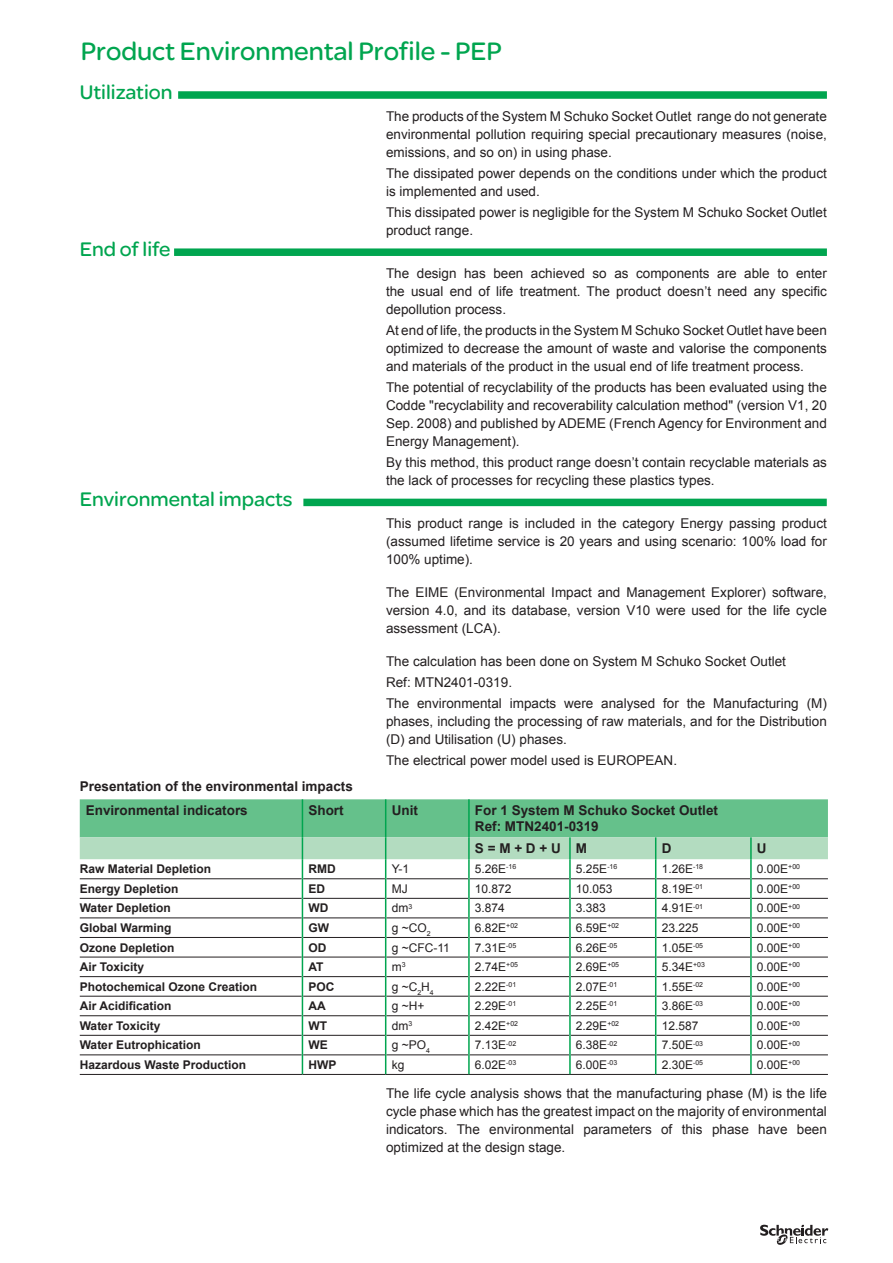
<style>
.page{position:relative;width:893px;height:1263px;background:#fff}
.page>*{position:absolute;margin:0;border:0;box-sizing:border-box;transform-origin:0 0}
.t1{font:27px "SE Optimist";color:#00a54f}
.Section_heading_gree{font:21px "SE Optimist";color:#00a54f}
.Text{font:13.5px/18px "Arial";color:#231f20;text-align:justify}
.Table_headline{font:700 13.5px "Arial";color:#231f20}
.Table_text{font:12px "Arial";color:#231f20}
.Table_title__8{font:700 12px "Arial";color:#231f20}
</style>
<div class="page">
<svg style="left:760px;top:1225px;width:68px;height:20px"></svg>
<div style="left:178px;top:91px;width:649px;height:8px;background:#00a54f"></div>
<div style="left:174px;top:248px;width:653px;height:8px;background:#00a54f"></div>
<div style="left:303px;top:499px;width:524px;height:7px;background:#00a54f"></div>
<hr style="left:80px;top:1074px;width:222px;height:1px;background:#231f20">
<hr style="left:302px;top:1074px;width:84px;height:1px;background:#231f20">
<hr style="left:386px;top:1074px;width:83px;height:1px;background:#231f20">
<hr style="left:469px;top:1074px;width:101px;height:1px;background:#231f20">
<hr style="left:570px;top:1074px;width:86px;height:1px;background:#231f20">
<hr style="left:656px;top:1074px;width:95px;height:1px;background:#231f20">
<hr style="left:751px;top:1074px;width:77px;height:1px;background:#231f20">
<svg style="left:80px;top:799px;width:748px;height:275px"></svg>
<p class="t1" style="left:81px;top:32px;width:423px">Product Environmental Profile - PEP</p>
<p class="Section_heading_gree" style="left:80px;top:77px;width:94px">Utilization</p>
<p class="Text" style="left:386px;top:107px;width:442px">The products of the System M Schuko Socket Outlet range do not generate environmental pollution requiring special precautionary measures (noise, emissions, and so on) in using phase.</p>
<p class="Text" style="left:386px;top:164px;width:442px">The dissipated power depends on the conditions under which the product is implemented and used.</p>
<p class="Text" style="left:386px;top:203px;width:442px">This dissipated power is negligible for the System M Schuko Socket Outlet product range.</p>
<p class="Section_heading_gree" style="left:80px;top:234px;width:92px">End of life</p>
<p class="Text" style="left:386px;top:265px;width:442px">The design has been achieved so as components are able to enter the usual end of life treatment. The product doesn’t need any specific depollution process.</p>
<p class="Text" style="left:386px;top:322px;width:442px">At end of life, the products in the System M Schuko Socket Outlet have been optimized to decrease the amount of waste and valorise the components and materials of the product in the usual end of life treatment process.</p>
<p class="Text" style="left:386px;top:379px;width:442px">The potential of recyclability of the products has been evaluated using the Codde "recyclability and recoverability calculation method" (version V1, 20<br>Sep. 2008) and published by ADEME (French Agency for Environment and Energy Management).</p>
<p class="Text" style="left:386px;top:454px;width:442px">By this method, this product range doesn’t contain recyclable materials as the lack of processes for recycling these plastics types.</p>
<p class="Section_heading_gree" style="left:80px;top:485px;width:214px">Environmental impacts</p>
<p class="Text" style="left:386px;top:515px;width:442px">This product range is included in the category Energy passing product (assumed lifetime service is 20 years and using scenario: 100% load for 100% uptime).</p>
<p class="Text" style="left:386px;top:584px;width:442px">The EIME (Environmental Impact and Management Explorer) software, version 4.0, and its database, version V10 were used for the life cycle assessment (LCA).</p>
<p class="Text" style="left:386px;top:653px;width:401px">The calculation has been done on System M Schuko Socket Outlet</p>
<p class="Text" style="left:386px;top:674px;width:128px">Ref: MTN2401-0319.</p>
<p class="Text" style="left:386px;top:695px;width:442px">The environmental impacts were analysed for the Manufacturing (M) phases, including the processing of raw materials, and for the Distribution (D) and Utilisation (U) phases.</p>
<p class="Text" style="left:386px;top:752px;width:293px">The electrical power model used is EUROPEAN.</p>
<p class="Table_headline" style="left:80px;top:777px;width:275px">Presentation of the environmental impacts</p>
<p class="Table_headline" style="left:86px;top:801px;width:164px">Environmental indicators</p>
<p class="Table_headline" style="left:308px;top:801px;width:37px">Short</p>
<p class="Table_headline" style="left:392px;top:801px;width:28px">Unit</p>
<p class="Table_headline" style="left:475px;top:801px;width:245px">For 1 System M Schuko Socket Outlet</p>
<p class="Table_headline" style="left:475px;top:818px;width:125px">Ref: MTN2401-0319</p>
<p class="Table_headline" style="left:475px;top:839px;width:87px">S = M + D + U</p>
<p class="Table_headline" style="left:576px;top:839px;width:13px">M</p>
<p class="Table_headline" style="left:662px;top:839px;width:11px">D</p>
<p class="Table_headline" style="left:757px;top:839px;width:11px">U</p>
<p class="Table_title__8" style="left:80px;top:861px;width:133px">Raw Material Depletion</p>
<p class="Table_title__8" style="left:308px;top:861px;width:29px">RMD</p>
<p class="Table_text" style="left:392px;top:861px;width:19px">Y-1</p>
<p class="Table_text" style="left:475px;top:861px;width:43px">5.26E<sup>-16</sup></p>
<p class="Table_text" style="left:576px;top:861px;width:43px">5.25E<sup>-16</sup></p>
<p class="Table_text" style="left:662px;top:861px;width:43px">1.26E<sup>-18</sup></p>
<p class="Table_text" style="left:757px;top:861px;width:45px">0.00E<sup>+00</sup></p>
<p class="Table_title__8" style="left:80px;top:881px;width:100px">Energy Depletion</p>
<p class="Table_title__8" style="left:308px;top:881px;width:18px">ED</p>
<p class="Table_text" style="left:392px;top:881px;width:17px">MJ</p>
<p class="Table_text" style="left:475px;top:881px;width:38px">10.872</p>
<p class="Table_text" style="left:576px;top:881px;width:38px">10.053</p>
<p class="Table_text" style="left:662px;top:881px;width:43px">8.19E<sup>-01</sup></p>
<p class="Table_text" style="left:757px;top:881px;width:45px">0.00E<sup>+00</sup></p>
<p class="Table_title__8" style="left:80px;top:900px;width:92px">Water Depletion</p>
<p class="Table_title__8" style="left:308px;top:900px;width:21px">WD</p>
<p class="Table_text" style="left:392px;top:900px;width:22px">dm<sup>3</sup></p>
<p class="Table_text" style="left:475px;top:900px;width:32px">3.874</p>
<p class="Table_text" style="left:576px;top:900px;width:32px">3.383</p>
<p class="Table_text" style="left:662px;top:900px;width:43px">4.91E<sup>-01</sup></p>
<p class="Table_text" style="left:757px;top:900px;width:45px">0.00E<sup>+00</sup></p>
<p class="Table_title__8" style="left:80px;top:920px;width:93px">Global Warming</p>
<p class="Table_title__8" style="left:308px;top:920px;width:22px">GW</p>
<p class="Table_text" style="left:392px;top:920px;width:40px">g ~CO<sub>2</sub></p>
<p class="Table_text" style="left:475px;top:920px;width:45px">6.82E<sup>+02</sup></p>
<p class="Table_text" style="left:576px;top:920px;width:45px">6.59E<sup>+02</sup></p>
<p class="Table_text" style="left:662px;top:920px;width:38px">23.225</p>
<p class="Table_text" style="left:757px;top:920px;width:45px">0.00E<sup>+00</sup></p>
<p class="Table_title__8" style="left:80px;top:939px;width:96px">Ozone Depletion</p>
<p class="Table_title__8" style="left:308px;top:939px;width:19px">OD</p>
<p class="Table_text" style="left:392px;top:939px;width:60px">g ~CFC-11</p>
<p class="Table_text" style="left:475px;top:939px;width:43px">7.31E<sup>-05</sup></p>
<p class="Table_text" style="left:576px;top:939px;width:43px">6.26E<sup>-05</sup></p>
<p class="Table_text" style="left:662px;top:939px;width:43px">1.05E<sup>-05</sup></p>
<p class="Table_text" style="left:757px;top:939px;width:45px">0.00E<sup>+00</sup></p>
<p class="Table_title__8" style="left:80px;top:959px;width:66px">Air Toxicity</p>
<p class="Table_title__8" style="left:308px;top:959px;width:17px">AT</p>
<p class="Table_text" style="left:392px;top:959px;width:15px">m<sup>3</sup></p>
<p class="Table_text" style="left:475px;top:959px;width:45px">2.74E<sup>+05</sup></p>
<p class="Table_text" style="left:576px;top:959px;width:45px">2.69E<sup>+05</sup></p>
<p class="Table_text" style="left:662px;top:959px;width:45px">5.34E<sup>+03</sup></p>
<p class="Table_text" style="left:757px;top:959px;width:45px">0.00E<sup>+00</sup></p>
<p class="Table_title__8" style="left:80px;top:979px;width:179px">Photochemical Ozone Creation</p>
<p class="Table_title__8" style="left:308px;top:979px;width:28px">POC</p>
<p class="Table_text" style="left:392px;top:979px;width:44px">g ~C<sub>2</sub>H<sub>4</sub></p>
<p class="Table_text" style="left:475px;top:979px;width:43px">2.22E<sup>-01</sup></p>
<p class="Table_text" style="left:576px;top:979px;width:43px">2.07E<sup>-01</sup></p>
<p class="Table_text" style="left:662px;top:979px;width:43px">1.55E<sup>-02</sup></p>
<p class="Table_text" style="left:757px;top:979px;width:45px">0.00E<sup>+00</sup></p>
<p class="Table_title__8" style="left:80px;top:998px;width:93px">Air Acidification</p>
<p class="Table_title__8" style="left:308px;top:998px;width:19px">AA</p>
<p class="Table_text" style="left:392px;top:998px;width:34px">g ~H+</p>
<p class="Table_text" style="left:475px;top:998px;width:43px">2.29E<sup>-01</sup></p>
<p class="Table_text" style="left:576px;top:998px;width:43px">2.25E<sup>-01</sup></p>
<p class="Table_text" style="left:662px;top:998px;width:43px">3.86E<sup>-03</sup></p>
<p class="Table_text" style="left:757px;top:998px;width:45px">0.00E<sup>+00</sup></p>
<p class="Table_title__8" style="left:80px;top:1018px;width:82px">Water Toxicity</p>
<p class="Table_title__8" style="left:308px;top:1018px;width:20px">WT</p>
<p class="Table_text" style="left:392px;top:1018px;width:22px">dm<sup>3</sup></p>
<p class="Table_text" style="left:475px;top:1018px;width:45px">2.42E<sup>+02</sup></p>
<p class="Table_text" style="left:576px;top:1018px;width:45px">2.29E<sup>+02</sup></p>
<p class="Table_text" style="left:662px;top:1018px;width:38px">12.587</p>
<p class="Table_text" style="left:757px;top:1018px;width:45px">0.00E<sup>+00</sup></p>
<p class="Table_title__8" style="left:80px;top:1037px;width:122px">Water Eutrophication</p>
<p class="Table_title__8" style="left:308px;top:1037px;width:21px">WE</p>
<p class="Table_text" style="left:392px;top:1037px;width:40px">g ~PO<sub>4</sub></p>
<p class="Table_text" style="left:475px;top:1037px;width:43px">7.13E<sup>-02</sup></p>
<p class="Table_text" style="left:576px;top:1037px;width:43px">6.38E<sup>-02</sup></p>
<p class="Table_text" style="left:662px;top:1037px;width:43px">7.50E<sup>-03</sup></p>
<p class="Table_text" style="left:757px;top:1037px;width:45px">0.00E<sup>+00</sup></p>
<p class="Table_title__8" style="left:80px;top:1057px;width:168px">Hazardous Waste Production</p>
<p class="Table_title__8" style="left:308px;top:1057px;width:29px">HWP</p>
<p class="Table_text" style="left:392px;top:1057px;width:14px">kg</p>
<p class="Table_text" style="left:475px;top:1057px;width:43px">6.02E<sup>-03</sup></p>
<p class="Table_text" style="left:576px;top:1057px;width:43px">6.00E<sup>-03</sup></p>
<p class="Table_text" style="left:662px;top:1057px;width:43px">2.30E<sup>-05</sup></p>
<p class="Table_text" style="left:757px;top:1057px;width:45px">0.00E<sup>+00</sup></p>
<p class="Text" style="left:386px;top:1084px;width:442px">The life cycle analysis shows that the manufacturing phase (M) is the life cycle phase which has the greatest impact on the majority of environmental indicators. The environmental parameters of this phase have been optimized at the design stage.</p>
</div>
